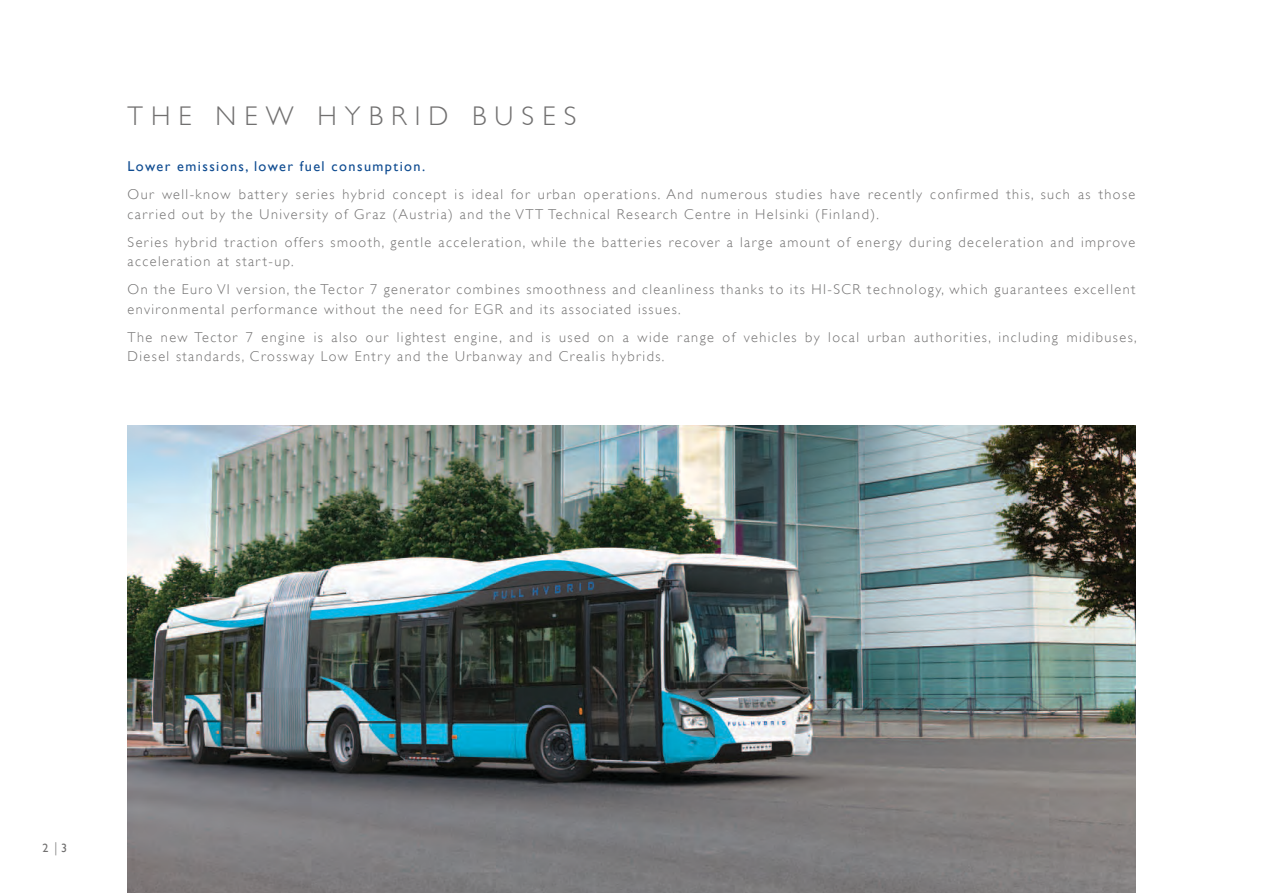
<style>
.page{position:relative;width:1263px;height:893px;background:#fff}
.page>*{position:absolute;margin:0;border:0;box-sizing:border-box;transform-origin:0 0}
.t1{font:300 27px "Gill Sans";color:#717070}
.t2{font:300 14.25px/19.5px "Gill Sans";letter-spacing:.1em;color:#717070}
.t3{font:14.25px "Gill Sans";letter-spacing:.1em;color:#0f4c91}
.t4{font:12px "Gill Sans";color:#717070}
.s1{font-size:14.25px}
</style>
<div class="page">
<img style="left:128px;top:425px;width:1007px;height:468px">
<h1 class="t1" style="left:128px;top:100px;width:44px">T he</h1>
<h1 class="t1" style="left:216px;top:100px;width:195px">new h ybrid</h1>
<h1 class="t1" style="left:472px;top:100px;width:44px">b uses</h1>
<p class="t3" style="left:128px;top:158px;width:299px">Lower emissions, lower fuel consumption.</p>
<p class="t2" style="left:128px;top:185px;width:1009px">Our well-know battery series hybrid concept is ideal for urban operations. And numerous studies have recently confirmed this, such as those carried out by the University of Graz (Austria) and the VTT Technical Research Centre in Helsinki (Finland).</p>
<p class="t2" style="left:128px;top:232px;width:1009px">Series hybrid traction offers smooth, gentle acceleration, while the batteries recover a large amount of energy during deceleration and improve acceleration at start-up.</p>
<p class="t2" style="left:128px;top:280px;width:1009px">On the Euro VI version, the Tector 7 generator combines smoothness and cleanliness thanks to its Hi -Scr technology, which guarantees excellent environmental performance without the need for EGR and its associated issues.</p>
<p class="t2" style="left:128px;top:327px;width:1010px">The new Tector 7 engine is also our lightest engine, and is used on a wide range of vehicles by local urban authorities, including midibuses,<br>Diesel standards, Crossway Low Entry and the Urbanway and Crealis hybrids.</p>
<p class="t4" style="left:43px;top:841px;width:26px">2<span class="s1">|</span>3</p>
</div>
